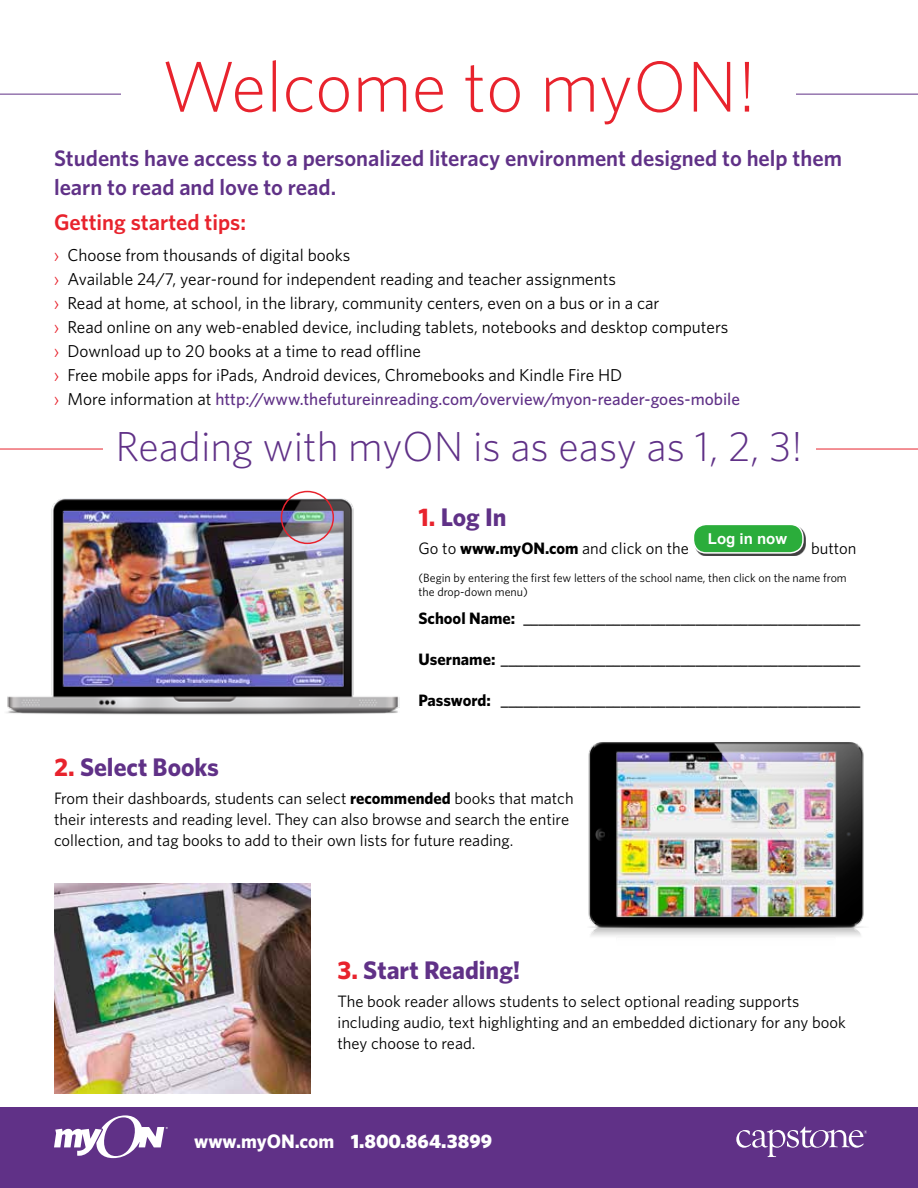
<style>
.page{position:relative;width:918px;height:1188px;background:#fff}
.page>*{position:absolute;margin:0;border:0;box-sizing:border-box;transform-origin:0 0}
.t1{font:300 72px "Whitney";color:#e8232d}
.t2{font:300 42px "Whitney";color:#603187}
.t3{font:700 25.5px "Whitney";color:#603187}
.t4{font:600 22.5px/28.5px "Whitney";color:#603187}
.t5{font:600 22.5px "Whitney";color:#e8232d}
.t6{font:900 19.5px "Whitney";color:#fff}
.t7{font:17.25px/24px "Whitney";color:#000}
.t8{font:16.5px/21px "Whitney";color:#000}
.t9{font:700 16.5px "Whitney";color:#000}
.t10{font:700 15px "Arial";color:#fff}
.t11{font:12px/14.4px "Whitney";color:#000}
.s1{color:#e8232d}
.s2{font-weight:500;color:#603187}
.s3{font-weight:700}
</style>
<div class="page">
<img style="left:54px;top:884px;width:256px;height:210px">
<img style="left:6px;top:499px;width:393px;height:216px">
<div style="left:0;top:1107px;width:918px;height:81px;background:#603187"></div>
<hr style="left:0;top:94px;width:918px;height:1px;background:#603187">
<hr style="left:0;top:449px;width:918px;height:1px;background:#e8232d">
<div style="left:695px;top:526px;width:111px;height:30px;background:#000;opacity:.75"></div>
<div style="left:693px;top:524px;width:110px;height:29px;background:#2bad3b;border-radius:13px"></div>
<div style="left:693px;top:524px;width:111px;height:30px;border:2px solid #fff;border-radius:13px"></div>
<div style="left:122px;top:54px;width:674px;height:58px;background:#fff"></div>
<div style="left:103px;top:427px;width:712px;height:33px;background:#fff"></div>
<svg style="left:736px;top:1126px;width:131px;height:31px"></svg>
<img style="left:588px;top:742px;width:276px;height:195px">
<svg style="left:54px;top:1115px;width:114px;height:43px"></svg>
<div style="left:281px;top:491px;width:53px;height:53px;border:2px solid #e8232d;border-radius:50%"></div>
<h1 class="t1" style="left:162px;top:39px;width:596px">Welcome to myON!</h1>
<h3 class="t4" style="left:54px;top:144px;width:790px">Students have access to a personalized literacy environment designed to help them learn to read and love to read.</h3>
<h3 class="t5" style="left:54px;top:207px;width:194px">Getting started tips:</h3>
<p class="t7" style="left:54px;top:243px;width:688px"><span class="s1">›</span> Choose from thousands of digital books<br><span class="s1">›</span> Available 24/7, year-round for independent reading and teacher assignments<br><span class="s1">›</span> Read at home, at school, in the library, community centers, even on a bus or in a car<br><span class="s1">›</span> Read online on any web-enabled device, including tablets, notebooks and desktop computers<br><span class="s1">›</span> Download up to 20 books at a time to read offline<br><span class="s1">›</span> Free mobile apps for iPads, Android devices, Chromebooks and Kindle Fire HD<br><span class="s1">›</span> More information at <span class="s2">http://www.thefutureinreading.com/overview/myon-reader-goes-mobile</span></p>
<h2 class="t2" style="left:115px;top:418px;width:689px">Reading with myON is as easy as 1, 2, 3!</h2>
<h3 class="t3" style="left:418px;top:500px;width:90px"><span class="s1">1.</span> Log In</h3>
<p class="t8" style="left:418px;top:537px;width:272px">Go to <span class="s3">www.myON.com</span> and click on the</p>
<p class="t10" style="left:708px;top:531px;width:81px">Log in now</p>
<p class="t8" style="left:811px;top:537px;width:47px">button</p>
<p class="t11" style="left:418px;top:570px;width:430px">(Begin by entering the first few letters of the school name, then click on the name from the drop-down menu)</p>
<p class="t9" style="left:418px;top:607px;width:443px">School Name: _____________________________________________</p>
<p class="t9" style="left:418px;top:648px;width:443px">Username: ________________________________________________</p>
<p class="t9" style="left:418px;top:689px;width:443px">Password: ________________________________________________</p>
<h3 class="t3" style="left:54px;top:750px;width:167px"><span class="s1">2.</span> Select Books</h3>
<p class="t8" style="left:54px;top:788px;width:521px">From their dashboards, students can select <span class="s3">recommended</span> books that match their interests and reading level. They can also browse and search the entire collection, and tag books to add to their own lists for future reading.</p>
<h3 class="t3" style="left:338px;top:953px;width:184px"><span class="s1">3.</span> Start Reading!</h3>
<p class="t8" style="left:338px;top:990px;width:510px">The book reader allows students to select optional reading supports including audio, text highlighting and an embedded dictionary for any book they choose to read.</p>
<p class="t6" style="left:194px;top:1128px;width:299px"><span class="s3">www.myON.com</span> 1.800.864.3899</p>
</div>
